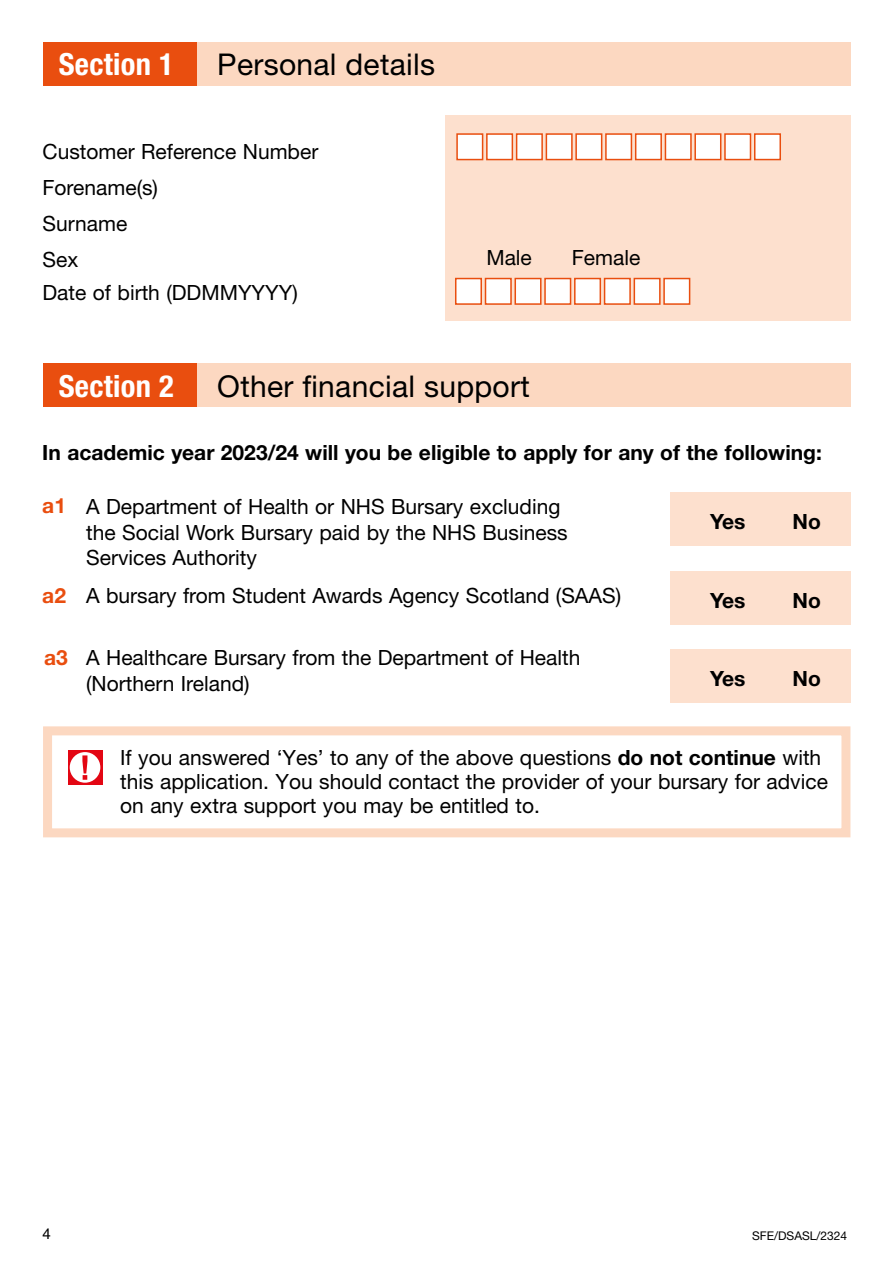
<style>
.page{position:relative;width:893px;height:1263px;background:#fff}
.page>*{position:absolute;margin:0;border:0;box-sizing:border-box;transform-origin:0 0}
.t1{font:700 condensed 30.6px "Helvetica Neue LT Std";letter-spacing:.01em;color:#fff}
.t2{font:30px "Helvetica Neue LT Std";letter-spacing:.01em;color:#000}
.Body_14{font:21px/25.5px "Helvetica Neue LT Std";color:#000}
.Body_bold_14{font:700 21px "Helvetica Neue LT Std";color:#000}
.t3{font:700 21px "Helvetica Neue LT Std";color:#e94e0f}
.t4{font:15px "Helvetica LT Std";color:#000}
.t5{font:12px "Helvetica Neue LT Std";color:#000}
.s1{font-weight:700}
</style>
<div class="page">
<div style="left:193px;top:363px;width:657px;height:44px;background:#fcd8c1"></div>
<div style="left:43px;top:363px;width:153px;height:44px;background:#e94e0f"></div>
<div style="left:193px;top:42px;width:657px;height:44px;background:#fcd8c1"></div>
<div style="left:43px;top:42px;width:153px;height:44px;background:#e94e0f"></div>
<div style="left:670px;top:649px;width:180px;height:54px;background:#fde0ce"></div>
<div style="left:670px;top:571px;width:180px;height:53px;background:#fde0ce"></div>
<div style="left:670px;top:492px;width:180px;height:54px;background:#fde0ce"></div>
<div style="left:445px;top:116px;width:405px;height:205px;background:#fde0ce"></div>
<div style="left:455px;top:278px;width:27px;height:27px;background:#fff;border:2px solid #e94e0f"></div>
<div style="left:485px;top:278px;width:27px;height:27px;background:#fff;border:2px solid #e94e0f"></div>
<div style="left:514px;top:278px;width:27px;height:27px;background:#fff;border:2px solid #e94e0f"></div>
<div style="left:544px;top:278px;width:27px;height:27px;background:#fff;border:2px solid #e94e0f"></div>
<div style="left:574px;top:278px;width:27px;height:27px;background:#fff;border:2px solid #e94e0f"></div>
<div style="left:604px;top:278px;width:27px;height:27px;background:#fff;border:2px solid #e94e0f"></div>
<div style="left:634px;top:278px;width:27px;height:27px;background:#fff;border:2px solid #e94e0f"></div>
<div style="left:663px;top:278px;width:27px;height:27px;background:#fff;border:2px solid #e94e0f"></div>
<div style="left:456px;top:133px;width:27px;height:27px;background:#fff;border:2px solid #e94e0f"></div>
<div style="left:486px;top:133px;width:27px;height:27px;background:#fff;border:2px solid #e94e0f"></div>
<div style="left:516px;top:133px;width:27px;height:27px;background:#fff;border:2px solid #e94e0f"></div>
<div style="left:546px;top:133px;width:27px;height:27px;background:#fff;border:2px solid #e94e0f"></div>
<div style="left:575px;top:133px;width:27px;height:27px;background:#fff;border:2px solid #e94e0f"></div>
<div style="left:605px;top:133px;width:27px;height:27px;background:#fff;border:2px solid #e94e0f"></div>
<div style="left:635px;top:133px;width:27px;height:27px;background:#fff;border:2px solid #e94e0f"></div>
<div style="left:665px;top:133px;width:27px;height:27px;background:#fff;border:2px solid #e94e0f"></div>
<div style="left:694px;top:133px;width:27px;height:27px;background:#fff;border:2px solid #e94e0f"></div>
<div style="left:724px;top:133px;width:27px;height:27px;background:#fff;border:2px solid #e94e0f"></div>
<div style="left:754px;top:133px;width:27px;height:27px;background:#fff;border:2px solid #e94e0f"></div>
<div style="left:43px;top:726px;width:807px;height:111px;border:9px solid #fcd8c1"></div>
<svg style="left:68px;top:750px;width:34px;height:34px"></svg>
<div style="left:70px;top:752px;width:30px;height:31px;background:#fff;border-radius:50%"></div>
<svg style="left:82px;top:755px;width:5px;height:25px"></svg>
<p class="t1" style="left:59px;top:46px;width:116px">Section 1</p>
<p class="t2" style="left:217px;top:47px;width:219px">Personal details</p>
<p class="Body_14" style="left:43px;top:138px;width:277px">Customer Reference Number</p>
<p class="Body_14" style="left:43px;top:175px;width:117px">Forename(s)</p>
<p class="Body_14" style="left:43px;top:210px;width:86px">Surname</p>
<p class="Body_14" style="left:43px;top:247px;width:37px">Sex</p>
<p class="Body_14" style="left:486px;top:245px;width:47px">Male</p>
<p class="Body_14" style="left:572px;top:245px;width:70px">Female</p>
<p class="Body_14" style="left:43px;top:280px;width:257px">Date of birth (DDMMYYYY)</p>
<p class="t1" style="left:59px;top:367px;width:116px">Section 2</p>
<p class="t2" style="left:217px;top:368px;width:314px">Other financial support</p>
<h3 class="Body_bold_14" style="left:42px;top:440px;width:781px">In academic year 2023/24 will you be eligible to apply for any of the following:</h3>
<h4 class="t3" style="left:42px;top:493px;width:25px">a1</h4>
<p class="Body_14" style="left:86px;top:494px;width:483px">A Department of Health or NHS Bursary excluding the Social Work Bursary paid by the NHS Business<br>Services Authority</p>
<p class="Body_bold_14" style="left:710px;top:509px;width:37px">Yes</p>
<p class="Body_bold_14" style="left:792px;top:509px;width:30px">No</p>
<h4 class="t3" style="left:42px;top:582px;width:25px">a2</h4>
<p class="Body_14" style="left:86px;top:582px;width:537px">A bursary from Student Awards Agency Scotland (SAAS)</p>
<p class="Body_bold_14" style="left:710px;top:588px;width:37px">Yes</p>
<p class="Body_bold_14" style="left:793px;top:588px;width:30px">No</p>
<h4 class="t3" style="left:44px;top:645px;width:25px">a3</h4>
<p class="Body_14" style="left:86px;top:645px;width:496px">A Healthcare Bursary from the Department of Health (Northern Ireland)</p>
<p class="Body_bold_14" style="left:710px;top:666px;width:37px">Yes</p>
<p class="Body_bold_14" style="left:793px;top:666px;width:30px">No</p>
<p class="Body_14" style="left:120px;top:746px;width:709px;line-height:24px">If you answered ‘Yes’ to any of the above questions <span class="s1">do not continue</span> with this application. You should contact the provider of your bursary for advice on any extra support you may be entitled to.</p>
<p class="t4" style="left:43px;top:1225px;width:10px">4</p>
<p class="t5" style="left:752px;top:1229px;width:97px">SFE/DSASL/2324</p>
</div>
